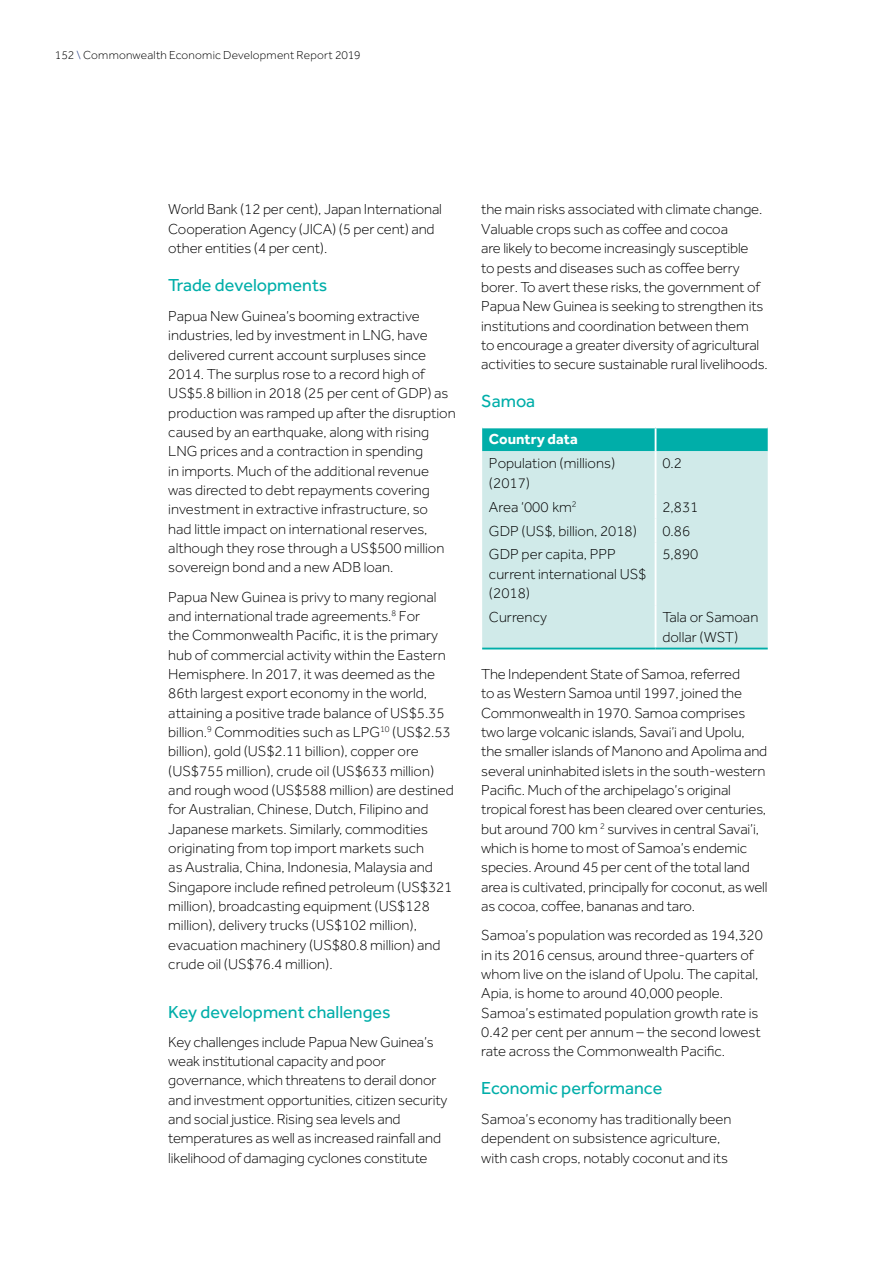
<style>
.page{position:relative;width:893px;height:1263px;background:#fff}
.page>*{position:absolute;margin:0;border:0;box-sizing:border-box;transform-origin:0 0}
._2{font:18px "Effra";color:#00aea9}
.T1{font:300 15px/19.4px "Effra";color:#000}
.TB{font:300 15px/19.5px "Effra";color:#000}
.TCH{font:700 15px "Effra";color:#fff}
.t1{font:300 12px "Effra";letter-spacing:.015em;color:#000}
.s1{color:#223983}
</style>
<div class="page">
<div style="left:482px;top:451px;width:286px;height:197px;background:#d0eae9"></div>
<div style="left:482px;top:428px;width:286px;height:23px;background:#00aea9"></div>
<hr style="left:655px;top:451px;width:1px;height:44px;background:#fff">
<svg style="left:655px;top:495px;width:1px;height:47px"></svg>
<hr style="left:655px;top:542px;width:1px;height:63px;background:#fff">
<hr style="left:655px;top:605px;width:1px;height:43px;background:#fff">
<hr style="left:482px;top:648px;width:174px;height:1px;background:#00aea9">
<hr style="left:656px;top:648px;width:112px;height:1px;background:#00aea9">
<p class="t1" style="left:55px;top:48px;width:307px">152 <span class="s1">\</span> Commonwealth Economic Development Report 2019</p>
<p class="T1" style="left:168px;top:200px;width:275px">World Bank (12 per cent), Japan International<br>Cooperation Agency (JICA) (5 per cent) and other entities (4 per cent).</p>
<p class="_2" style="left:168px;top:274px;width:161px">Trade developments</p>
<p class="T1" style="left:168px;top:306px;width:289px">Papua New Guinea’s booming extractive industries, led by investment in LNG, have delivered current account surpluses since 2014. The surplus rose to a record high of US$5.8 billion in 2018 (25 per cent of GDP) as production was ramped up after the disruption caused by an earthquake, along with rising LNG prices and a contraction in spending<br>in imports. Much of the additional revenue was directed to debt repayments covering investment in extractive infrastructure, so<br>had little impact on international reserves, although they rose through a US$500 million sovereign bond and a new ADB loan.</p>
<p class="T1" style="left:168px;top:587px;width:287px">Papua New Guinea is privy to many regional and international trade agreements.<sup>8</sup> For<br>the Commonwealth Pacific, it is the primary hub of commercial activity within the Eastern Hemisphere. In 2017, it was deemed as the 86th largest export economy in the world, attaining a positive trade balance of US$5.35 billion.<sup>9</sup> Commodities such as LPG<sup>10</sup> (US$2.53 billion), gold (US$2.11 billion), copper ore (US$755 million), crude oil (US$633 million) and rough wood (US$588 million) are destined for Australian, Chinese, Dutch, Filipino and Japanese markets. Similarly, commodities originating from top import markets such<br>as Australia, China, Indonesia, Malaysia and Singapore include refined petroleum (US$321 million), broadcasting equipment (US$128 million), delivery trucks (US$102 million), evacuation machinery (US$80.8 million) and crude oil (US$76.4 million).</p>
<p class="_2" style="left:168px;top:1002px;width:224px">Key development challenges</p>
<p class="T1" style="left:168px;top:1032px;width:280px">Key challenges include Papua New Guinea’s weak institutional capacity and poor governance, which threatens to derail donor and investment opportunities, citizen security and social justice. Rising sea levels and temperatures as well as increased rainfall and likelihood of damaging cyclones constitute</p>
<p class="T1" style="left:481px;top:200px;width:288px">the main risks associated with climate change.<br>Valuable crops such as coffee and cocoa<br>are likely to become increasingly susceptible<br>to pests and diseases such as coffee berry borer. To avert these risks, the government of Papua New Guinea is seeking to strengthen its institutions and coordination between them<br>to encourage a greater diversity of agricultural activities to secure sustainable rural livelihoods.</p>
<p class="_2" style="left:481px;top:390px;width:56px">Samoa</p>
<p class="TCH" style="left:489px;top:430px;width:90px">Country data</p>
<p class="TB" style="left:489px;top:453px;width:128px">Population (millions) (2017)</p>
<p class="TB" style="left:662px;top:453px;width:21px">0.2</p>
<p class="TB" style="left:489px;top:497px;width:89px">Area ‘000 km<sup>2</sup></p>
<p class="TB" style="left:662px;top:497px;width:37px">2,831</p>
<p class="TB" style="left:489px;top:521px;width:150px">GDP (US$, billion, 2018)</p>
<p class="TB" style="left:662px;top:521px;width:29px">0.86</p>
<p class="TB" style="left:489px;top:545px;width:159px">GDP per capita, PPP current international US$ (2018)</p>
<p class="TB" style="left:662px;top:545px;width:37px">5,890</p>
<p class="TB" style="left:489px;top:607px;width:60px">Currency</p>
<p class="TB" style="left:662px;top:607px;width:97px">Tala or Samoan dollar (WST)</p>
<p class="T1" style="left:481px;top:664px;width:288px">The Independent State of Samoa, referred<br>to as Western Samoa until 1997, joined the Commonwealth in 1970. Samoa comprises two large volcanic islands, Savai’i and Upolu, the smaller islands of Manono and Apolima and several uninhabited islets in the south-western Pacific. Much of the archipelago’s original tropical forest has been cleared over centuries, but around 700 km <sup>2</sup> survives in central Savai’i, which is home to most of Samoa’s endemic species. Around 45 per cent of the total land area is cultivated, principally for coconut, as well as cocoa, coffee, bananas and taro.</p>
<p class="T1" style="left:481px;top:925px;width:283px">Samoa’s population was recorded as 194,320 in its 2016 census, around three-quarters of whom live on the island of Upolu. The capital, Apia, is home to around 40,000 people.<br>Samoa’s estimated population growth rate is 0.42 per cent per annum – the second lowest rate across the Commonwealth Pacific.</p>
<p class="_2" style="left:481px;top:1077px;width:183px">Economic performance</p>
<p class="T1" style="left:481px;top:1109px;width:252px">Samoa’s economy has traditionally been dependent on subsistence agriculture, with cash crops, notably coconut and its</p>
</div>
